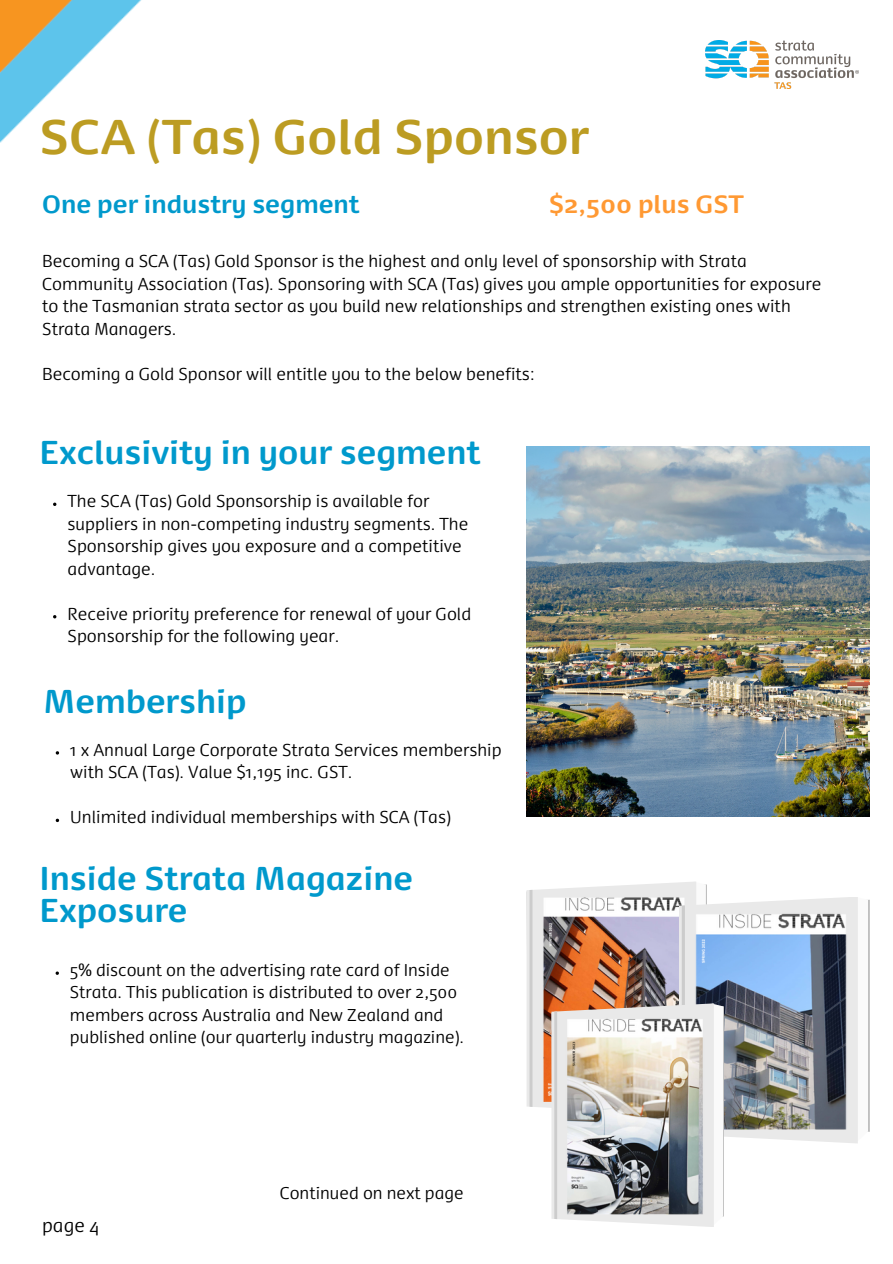
<style>
.page{position:relative;width:893px;height:1264px;background:#fff}
.page>*{position:absolute;margin:0;border:0;box-sizing:border-box;transform-origin:0 0}
.t1{font:700 46.5px "Dancer Pro";color:#bc9c22}
.t2{font:700 31.5px/31.5px "Dancer Pro";color:#09c}
.t3{font:700 24px "Dancer Pro";color:#09c}
.t4{font:700 24px "Dancer Pro";color:#f93}
.t5{font:300 18px "Dancer Pro";color:#000}
.t6{font:300 16.5px/22.5px "Dancer Pro";color:#000}
.t7{font:300 16.35px/22.2px "Dancer Pro";color:#000}
</style>
<div class="page">
<img style="left:0;top:0;width:142px;height:143px">
<img style="left:526px;top:446px;width:343px;height:370px">
<img style="left:705px;top:40px;width:153px;height:49px">
<svg style="left:56px;top:818px;width:3px;height:4px"></svg>
<img style="left:526px;top:881px;width:343px;height:346px">
<hr style="left:554px;top:1011px;width:3px;height:208px;background:#ccc">
<img style="left:561px;top:1008px;width:147px;height:214px">
<p class="t1" style="left:40px;top:119px;width:550px">SCA (Tas) Gold Sponsor</p>
<p class="t3" style="left:42px;top:195px;width:319px">One per industry segment</p>
<p class="t4" style="left:549px;top:195px;width:196px">$2,500 plus GST</p>
<p class="t6" style="left:42px;top:251px;width:780px">Becoming a SCA (Tas) Gold Sponsor is the highest and only level of sponsorship with Strata Community Association (Tas). Sponsoring with SCA (Tas) gives you ample opportunities for exposure to the Tasmanian strata sector as you build new relationships and strengthen existing ones with Strata Managers.</p>
<p class="t6" style="left:42px;top:364px;width:494px">Becoming a Gold Sponsor will entitle you to the below benefits:</p>
<p class="t2" style="left:40px;top:440px;width:442px">Exclusivity in your segment</p>
<p class="t6" style="left:68px;top:491px;width:402px">The SCA (Tas) Gold Sponsorship is available for suppliers in non-competing industry segments. The Sponsorship gives you exposure and a competitive advantage.</p>
<p class="t6" style="left:68px;top:604px;width:405px">Receive priority preference for renewal of your Gold<br>Sponsorship for the following year.</p>
<p class="t2" style="left:44px;top:689px;width:204px">Membership</p>
<p class="t6" style="left:70px;top:740px;width:433px">1 x Annual Large Corporate Strata Services membership with SCA (Tas). Value $1,195 inc. GST.</p>
<p class="t6" style="left:70px;top:807px;width:382px">Unlimited individual memberships with SCA (Tas)</p>
<p class="t2" style="left:40px;top:866px;width:375px">Inside Strata Magazine<br>Exposure</p>
<p class="t7" style="left:70px;top:960px;width:395px">5% discount on the advertising rate card of Inside Strata. This publication is distributed to over 2,500 members across Australia and New Zealand and published online (our quarterly industry magazine).</p>
<p class="t5" style="left:42px;top:1217px;width:59px">page 4</p>
<p class="t7" style="left:280px;top:1183px;width:185px">Continued on next page</p>
</div>
